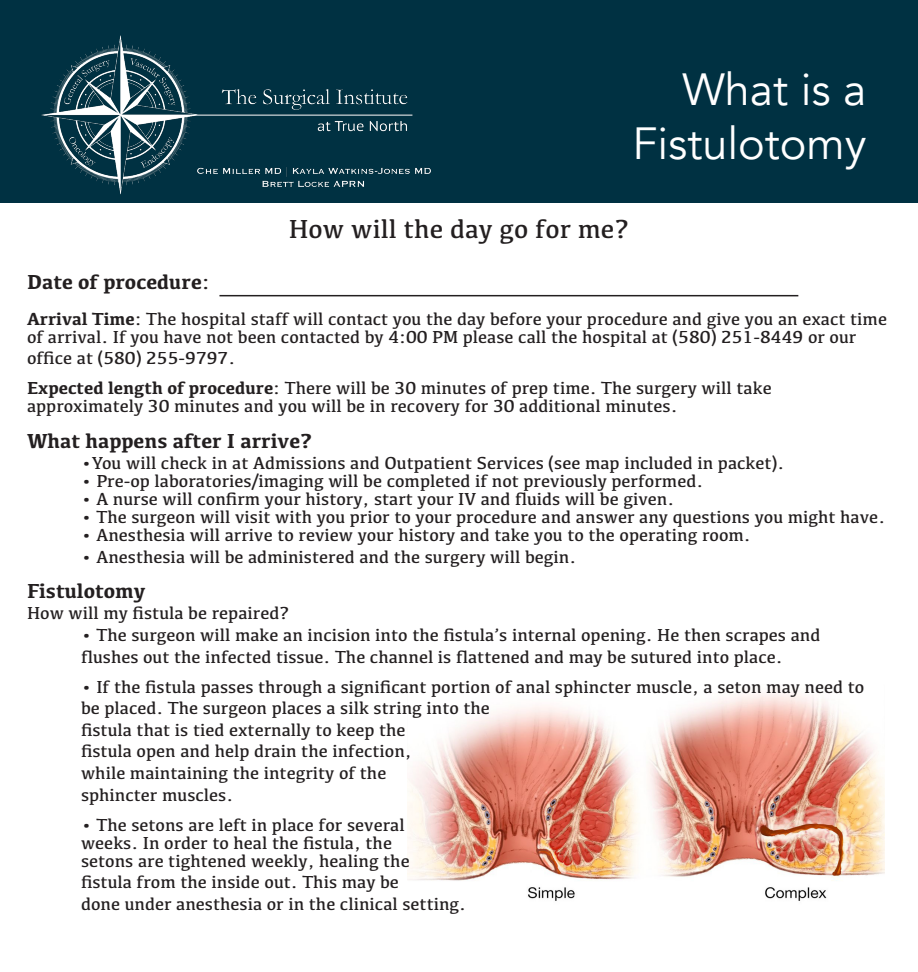
<style>
.page{position:relative;width:918px;height:972px;background:#fff}
.page>*{position:absolute;margin:0;border:0;box-sizing:border-box;transform-origin:0 0}
.t1{font:45px "Avenir";color:#fff}
.t2{font:27px "Kefa";color:#231f20}
.t3{font:700 21px "Kefa";color:#231f20}
.t4{font:18px/21.6px "Kefa";color:#231f20}
.s1{font-weight:400}
.s2{font-weight:700}
</style>
<div class="page">
<img style="left:408px;top:692px;width:476px;height:213px">
<div style="left:0;top:0;width:918px;height:203px;background:#003142"></div>
<hr style="left:219px;top:295px;width:579px;height:1px;background:#231f20">
<img style="left:41px;top:35px;width:390px;height:160px">
<p class="t1" style="left:682px;top:62px;width:186px">What is a</p>
<p class="t1" style="left:632px;top:116px;width:236px">Fistulotomy</p>
<p class="t2" style="left:289px;top:213px;width:342px">How will the day go for me?</p>
<p class="t3" style="left:27px;top:268px;width:184px">Date of procedure<span class="s1">:</span></p>
<p class="t4" style="left:27px;top:309px;width:862px;line-height:18px"><span class="s2">Arrival Time</span>: The hospital staff will contact you the day before your procedure and give you an exact time of arrival. If you have not been contacted by 4:00 PM please call the hospital at (580) 251-8449 or our</p>
<p class="t4" style="left:27px;top:347px;width:210px">office at (580) 255-9797.</p>
<p class="t4" style="left:27px;top:377px;width:746px"><span class="s2">Expected length of procedure</span>: There will be 30 minutes of prep time. The surgery will take</p>
<p class="t4" style="left:27px;top:395px;width:652px">approximately 30 minutes and you will be in recovery for 30 additional minutes.</p>
<p class="t3" style="left:27px;top:427px;width:287px">What happens after I arrive?</p>
<p class="t4" style="left:81px;top:452px;width:705px">•You will check in at Admissions and Outpatient Services (see map included in packet).</p>
<p class="t4" style="left:81px;top:470px;width:624px">• Pre-op laboratories/imaging will be completed if not previously performed.</p>
<p class="t4" style="left:81px;top:488px;width:595px">• A nurse will confirm your history, start your IV and fluids will be given.</p>
<p class="t4" style="left:81px;top:506px;width:806px">• The surgeon will visit with you prior to your procedure and answer any questions you might have.</p>
<p class="t4" style="left:81px;top:524px;width:671px">• Anesthesia will arrive to review your history and take you to the operating room.</p>
<p class="t4" style="left:81px;top:546px;width:497px">• Anesthesia will be administered and the surgery will begin.</p>
<p class="t3" style="left:27px;top:577px;width:120px">Fistulotomy</p>
<p class="t4" style="left:27px;top:602px;width:264px">How will my fistula be repaired?</p>
<p class="t4" style="left:81px;top:624px;width:741px">• The surgeon will make an incision into the fistula’s internal opening. He then scrapes and flushes out the infected tissue. The channel is flattened and may be sutured into place.</p>
<p class="t4" style="left:81px;top:675px;width:785px">• If the fistula passes through a significant portion of anal sphincter muscle, a seton may need to</p>
<p class="t4" style="left:81px;top:697px;width:410px">be placed. The surgeon places a silk string into the</p>
<p class="t4" style="left:81px;top:718px;width:326px">fistula that is tied externally to keep the</p>
<p class="t4" style="left:81px;top:740px;width:332px">fistula open and help drain the infection,</p>
<p class="t4" style="left:81px;top:762px;width:307px">while maintaining the integrity of the</p>
<p class="t4" style="left:81px;top:783px;width:154px">sphincter muscles.</p>
<p class="t4" style="left:81px;top:813px;width:325px">• The setons are left in place for several</p>
<p class="t4" style="left:81px;top:831px;width:313px">weeks. In order to heal the fistula, the</p>
<p class="t4" style="left:81px;top:849px;width:330px">setons are tightened weekly, healing the</p>
<p class="t4" style="left:81px;top:871px;width:320px">fistula from the inside out. This may be</p>
<p class="t4" style="left:81px;top:892px;width:387px">done under anesthesia or in the clinical setting.</p>
</div>
